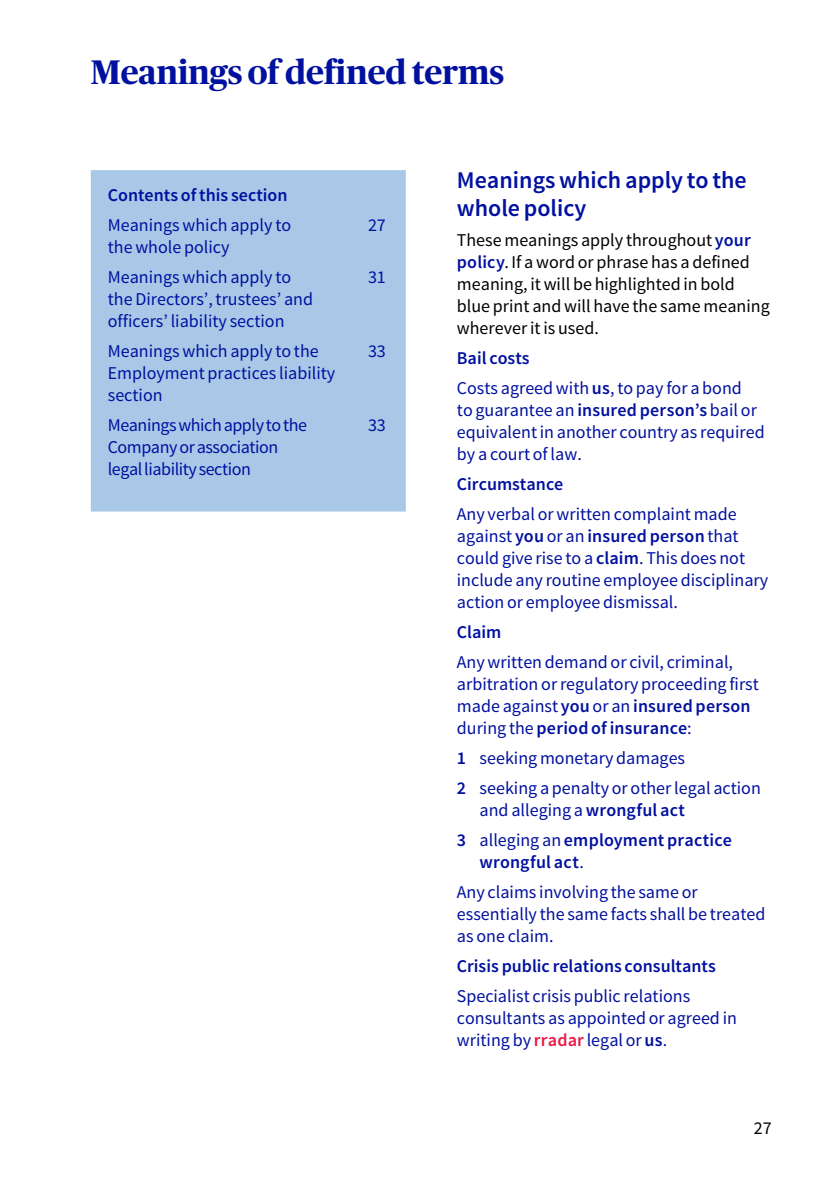
<style>
.page{position:relative;width:840px;height:1191px;background:#fff}
.page>*{position:absolute;margin:0;border:0;box-sizing:border-box;transform-origin:0 0}
.t1{font:700 34px "Publico Headline";color:#00109f}
.t2{font:600 24px/28px "Source Sans Pro";color:#00109f}
.t3{font:18px/22px "Source Sans Pro";color:#00109f}
.t4{font:18px/22px "Source Sans Pro";color:#000}
.t5{font:600 18px/30px "Source Sans Pro";color:#00109f}
.t6{font:18px/22px "Source Sans Pro";letter-spacing:-.025em;color:#00109f}
.s1{font-weight:600;color:#00109f}
.s2{font-weight:600}
.s3{font-weight:400}
.s4{font-weight:600;color:#ed1846}
</style>
<div class="page">
<div style="left:91px;top:170px;width:314px;height:341px;background:#a9c8e7"></div>
<h1 class="t1" style="left:91px;top:48px;width:415px">Meanings of defined terms</h1>
<p class="t5" style="left:108px;top:180px;width:181px">Contents of this section</p>
<p class="t3" style="left:108px;top:214px;width:185px">Meanings which apply to</p>
<p class="t3" style="left:368px;top:214px;width:19px">27</p>
<p class="t3" style="left:108px;top:232px;width:185px;line-height:30px">the whole policy<br>Meanings which apply to</p>
<p class="t3" style="left:368px;top:266px;width:19px">31</p>
<p class="t3" style="left:108px;top:288px;width:207px">the Directors’, trustees’ and officers’ liability section</p>
<p class="t3" style="left:108px;top:340px;width:212px">Meanings which apply to the</p>
<p class="t3" style="left:368px;top:340px;width:19px">33</p>
<p class="t3" style="left:108px;top:362px;width:229px">Employment practices liability section</p>
<p class="t6" style="left:108px;top:414px;width:201px">Meanings which apply to the</p>
<p class="t3" style="left:368px;top:414px;width:19px">33</p>
<p class="t6" style="left:108px;top:436px;width:172px">Company or association legal liability section</p>
<h2 class="t2" style="left:456px;top:167px;width:291px">Meanings which apply to the whole policy</h2>
<p class="t4" style="left:456px;top:229px;width:314px">These meanings apply throughout <span class="s1">your policy</span>. If a word or phrase has a defined meaning, it will be highlighted in bold blue print and will have the same meaning wherever it is used.</p>
<p class="t3" style="left:456px;top:343px;width:286px;line-height:30px"><span class="s2">Bail costs<br></span>Costs agreed with <span class="s2">us</span>, to pay for a bond</p>
<p class="t3" style="left:456px;top:399px;width:309px">to guarantee an <span class="s2">insured person’s</span> bail or equivalent in another country as required by a court of law.</p>
<p class="t5" style="left:456px;top:470px;width:108px">Circumstance</p>
<p class="t3" style="left:456px;top:503px;width:313px">Any verbal or written complaint made against <span class="s2">you</span> or an <span class="s2">insured person</span> that could give rise to a <span class="s2">claim</span>. This does not include any routine employee disciplinary action or employee dismissal.</p>
<p class="t5" style="left:456px;top:618px;width:46px">Claim</p>
<p class="t3" style="left:456px;top:651px;width:303px">Any written demand or civil, criminal, arbitration or regulatory proceeding first made against <span class="s2">you</span> or an <span class="s2">insured person </span>during the <span class="s2">period of insurance</span>:</p>
<p class="t3" style="left:456px;top:743px;width:305px;line-height:30px"><span class="s2">1</span> seeking monetary damages<br><span class="s2">2</span> seeking a penalty or other legal action</p>
<p class="t5" style="left:456px;top:796px;width:276px;text-indent:23px"><span class="s3">and alleging a</span> wrongful act<br>3 <span class="s3">alleging an</span> employment practice</p>
<p class="t3" style="left:456px;top:847px;width:242px;line-height:30px;text-indent:23px"><span class="s2">wrongful act</span>.<br>Any claims involving the same or</p>
<p class="t3" style="left:456px;top:903px;width:310px">essentially the same facts shall be treated as one claim.</p>
<p class="t5" style="left:456px;top:952px;width:260px">Crisis public relations consultants</p>
<p class="t3" style="left:456px;top:985px;width:281px">Specialist crisis public relations consultants as appointed or agreed in writing by <span class="s4">rradar</span> legal or <span class="s2">us</span>.</p>
<p class="t4" style="left:753px;top:1117px;width:19px">27</p>
</div>
